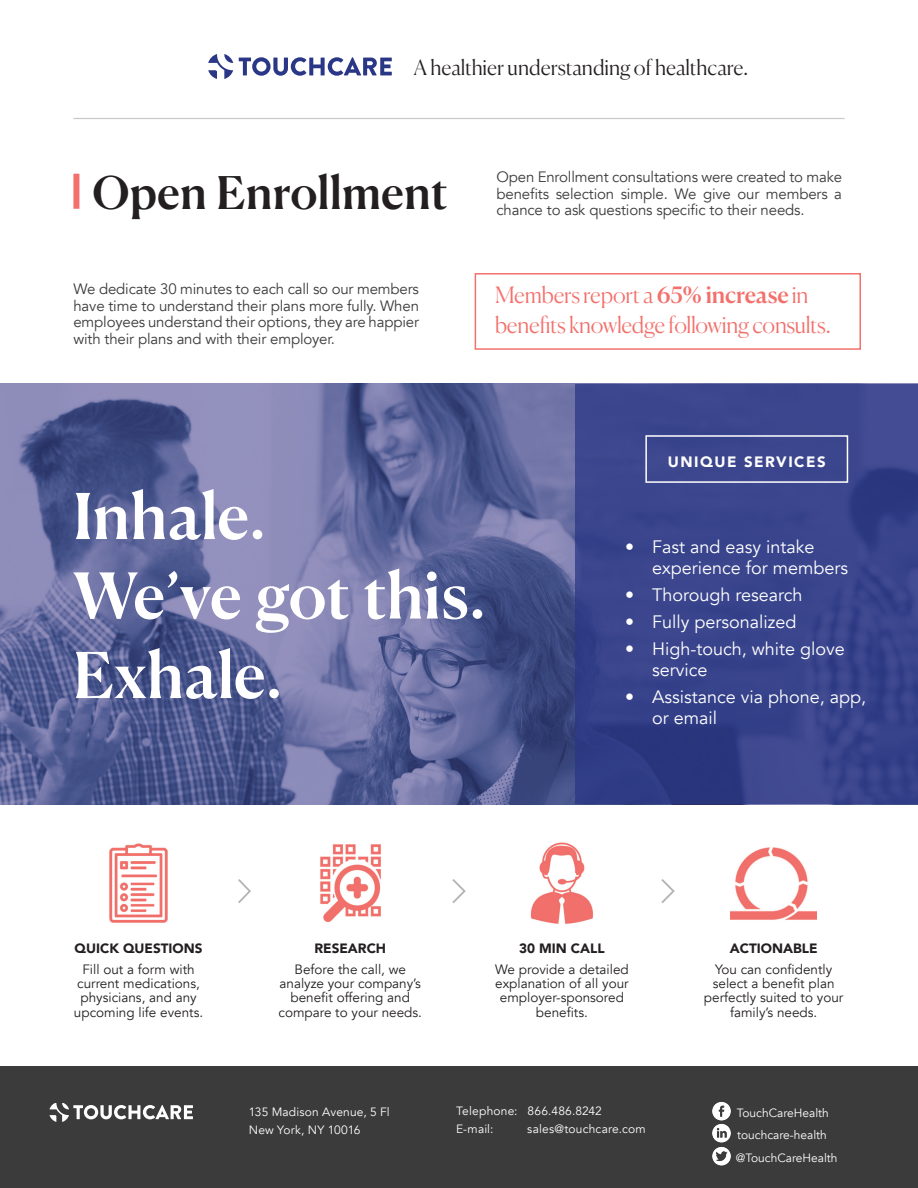
<style>
.page{position:relative;width:918px;height:1188px;background:#fff}
.page>*{position:absolute;margin:0;border:0;box-sizing:border-box;transform-origin:0 0}
.t1{font:500 63px "Canela Deck";letter-spacing:-.01em;color:#fff}
.t2{font:500 45px "Canela Deck";color:#231f20}
.t3{font:300 22.5px/30px "Canela";letter-spacing:-.01em;color:#f3716c}
.t4{font:300 21px "Canela";letter-spacing:-.005em;color:#231f20}
.t5{font:18px/21px "Avenir";color:#fff}
.t6{font:15px/16.5px "Avenir";letter-spacing:-.01em;color:#3b3b3b;text-align:justify}
.t7{font:900 15px "Avenir";letter-spacing:.1em;color:#fff}
.t8{font:13.5px/14.2px "Avenir";color:#231f20;text-align:center}
.t9{font:900 13.5px "Avenir";color:#231f20}
._8_Content_black_Sou{font:12px/18px "Avenir";color:#fff}
._8_Content_black_Adr{font:12px/18px "Avenir";letter-spacing:.015em;color:#fff}
.s1{font-family:"Canela Deck";font-weight:500}
</style>
<div class="page">
<hr style="left:73px;top:118px;width:772px;height:1px;background:#c7c8ca">
<svg style="left:208px;top:54px;width:25px;height:25px"></svg>
<svg style="left:239px;top:57px;width:153px;height:19px"></svg>
<img style="left:0;top:383px;width:918px;height:422px">
<div style="left:576px;top:384px;width:342px;height:420px;background:linear-gradient(to bottom,#3d478f,#333f87)"></div>
<div style="left:73px;top:174px;width:6px;height:35px;background:#f3716c"></div>
<div style="left:0;top:1066px;width:918px;height:122px;background:#3b3b3b"></div>
<svg style="left:50px;top:1103px;width:143px;height:18px"></svg>
<img style="left:712px;top:1147px;width:19px;height:18px">
<img style="left:712px;top:1101px;width:19px;height:19px">
<img style="left:712px;top:1124px;width:19px;height:19px">
<div style="left:645px;top:435px;width:203px;height:48px;border:2px solid #fff"></div>
<img style="left:109px;top:843px;width:59px;height:80px">
<img style="left:320px;top:844px;width:61px;height:78px">
<img style="left:530px;top:842px;width:63px;height:82px">
<img style="left:730px;top:847px;width:87px;height:73px">
<img style="left:238px;top:879px;width:13px;height:24px">
<img style="left:452px;top:879px;width:14px;height:24px">
<img style="left:661px;top:879px;width:14px;height:24px">
<div style="left:475px;top:273px;width:386px;height:77px;border:2px solid #f3716c"></div>
<p class="t4" style="left:414px;top:50px;width:336px">A healthier understanding of healthcare.</p>
<p class="t2" style="left:93px;top:154px;width:357px">Open Enrollment</p>
<p class="t6" style="left:496px;top:169px;width:347px">Open Enrollment consultations were created to make benefits selection simple. We give our members a chance to ask questions specific to their needs.</p>
<p class="t6" style="left:73px;top:281px;width:347px">We dedicate 30 minutes to each call so our members have time to understand their plans more fully. When employees understand their options, they are happier with their plans and with their employer.</p>
<p class="t3" style="left:495px;top:278px;width:337px">Members report a <span class="s1">65% increase</span> in benefits knowledge following consults.</p>
<p class="t1" style="left:73px;top:463px;width:195px">Inhale.</p>
<p class="t1" style="left:73px;top:542px;width:415px">We’ve got this.</p>
<p class="t1" style="left:73px;top:622px;width:211px">Exhale.</p>
<p class="t7" style="left:668px;top:448px;width:159px">UNIQUE SERVICES</p>
<p class="t5" style="left:652px;top:537px;width:198px;text-indent:-27px">• Fast and easy intake experience for members</p>
<p class="t5" style="left:625px;top:585px;width:179px">• Thorough research</p>
<p class="t5" style="left:625px;top:612px;width:173px">• Fully personalized</p>
<p class="t5" style="left:652px;top:639px;width:194px;text-indent:-27px">• High-touch, white glove service</p>
<p class="t5" style="left:652px;top:687px;width:216px;text-indent:-27px">• Assistance via phone, app, or email</p>
<p class="t9" style="left:75px;top:937px;width:129px">QUICK QUESTIONS</p>
<p class="t8" style="left:74px;top:962px;width:131px">Fill out a form with current medications, physicians, and any upcoming life events.</p>
<p class="t9" style="left:314px;top:937px;width:73px">RESEARCH</p>
<p class="t8" style="left:279px;top:962px;width:145px">Before the call, we analyze your company’s benefit offering and compare to your needs.</p>
<p class="t9" style="left:519px;top:937px;width:87px">30 MIN CALL</p>
<p class="t8" style="left:495px;top:962px;width:135px">We provide a detailed explanation of all your employer-sponsored benefits.</p>
<p class="t9" style="left:730px;top:937px;width:89px">ACTIONABLE</p>
<p class="t8" style="left:704px;top:962px;width:141px">You can confidently select a benefit plan perfectly suited to your family’s needs.</p>
<p class="_8_Content_black_Adr" style="left:456px;top:1102px;width:147px">Telephone: 866.486.8242<br>E-mail:</p>
<p class="_8_Content_black_Sou" style="left:249px;top:1103px;width:142px">135 Madison Avenue, 5 Fl<br>New York, NY 10016</p>
<p class="_8_Content_black_Sou" style="left:737px;top:1104px;width:94px">TouchCareHealth</p>
<p class="_8_Content_black_Adr" style="left:527px;top:1120px;width:120px">sales@touchcare.com</p>
<p class="_8_Content_black_Sou" style="left:737px;top:1126px;width:91px">touchcare-health</p>
<p class="_8_Content_black_Sou" style="left:736px;top:1149px;width:103px">@TouchCareHealth</p>
</div>
